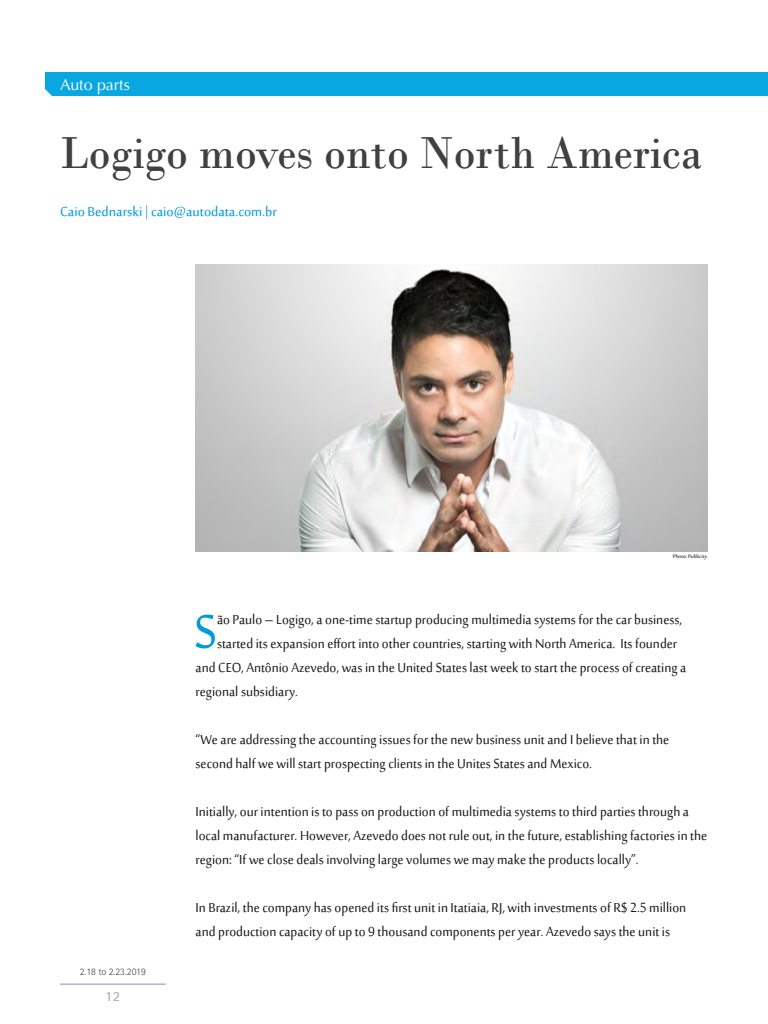
<style>
.page{position:relative;width:768px;height:1024px;background:#fff}
.page>*{position:absolute;margin:0;border:0;box-sizing:border-box;transform-origin:0 0}
.t1{font:66px "Sakkal Majalla";color:#009bdc;scale:.95 1}
.t2{font:47px "Bodoni";color:#404040;scale:.95 1}
.t3{font:18px/24px "Sakkal Majalla";color:#1a1a1a;scale:.95 1}
.t4{font:18px "Sakkal Majalla";color:#009bdc}
.t5{font:16px "Optima";color:#fff}
.t6{font:700 14px "Rotis Sans Serif Std";color:#b3b3b3}
.t7{font:300 10px "Rotis Sans Serif Std";color:#404040}
.t8{font:7px "Sakkal Majalla";color:#000}
</style>
<div class="page">
<hr style="left:60px;top:984px;width:106px;height:1px;background:#838eb8">
<img style="left:196px;top:264px;width:512px;height:288px">
<div style="left:45px;top:72px;width:723px;height:24px;background:#08a7e0"></div>
<p class="t5" style="left:60px;top:75px;width:71px">Auto parts</p>
<p class="t2" style="left:60px;top:125px;width:678px">Logigo moves onto North America</p>
<p class="t4" style="left:60px;top:202px;width:219px">Caio Bednarski | caio@autodata.com.br</p>
<p class="t8" style="left:673px;top:553px;width:37px">Photo: Publicity.</p>
<p class="t7" style="left:80px;top:966px;width:68px">2.18 to 2.23.2019</p>
<p class="t6" style="left:105px;top:987px;width:17px">12</p>
<p class="t1" style="left:194px;top:595px;width:26px">S</p>
<p class="t3" style="left:217px;top:609px;width:491px">ão Paulo – Logigo, a one-time startup producing multimedia systems for the car business,</p>
<p class="t3" style="left:217px;top:633px;width:486px">started its expansion effort into other countries, starting with North America. Its founder</p>
<p class="t3" style="left:196px;top:657px;width:518px">and CEO, Antônio Azevedo, was in the United States last week to start the process of creating a</p>
<p class="t3" style="left:196px;top:681px;width:109px">regional subsidiary.</p>
<p class="t3" style="left:196px;top:729px;width:500px">“We are addressing the accounting issues for the new business unit and I believe that in the second half we will start prospecting clients in the Unites States and Mexico.</p>
<p class="t3" style="left:196px;top:801px;width:540px">Initially, our intention is to pass on production of multimedia systems to third parties through a local manufacturer. However, Azevedo does not rule out, in the future, establishing factories in the region: “If we close deals involving large volumes we may make the products locally”.</p>
<p class="t3" style="left:196px;top:897px;width:518px">In Brazil, the company has opened its first unit in Itatiaia, RJ, with investments of R$ 2.5 million and production capacity of up to 9 thousand components per year. Azevedo says the unit is</p>
</div>
